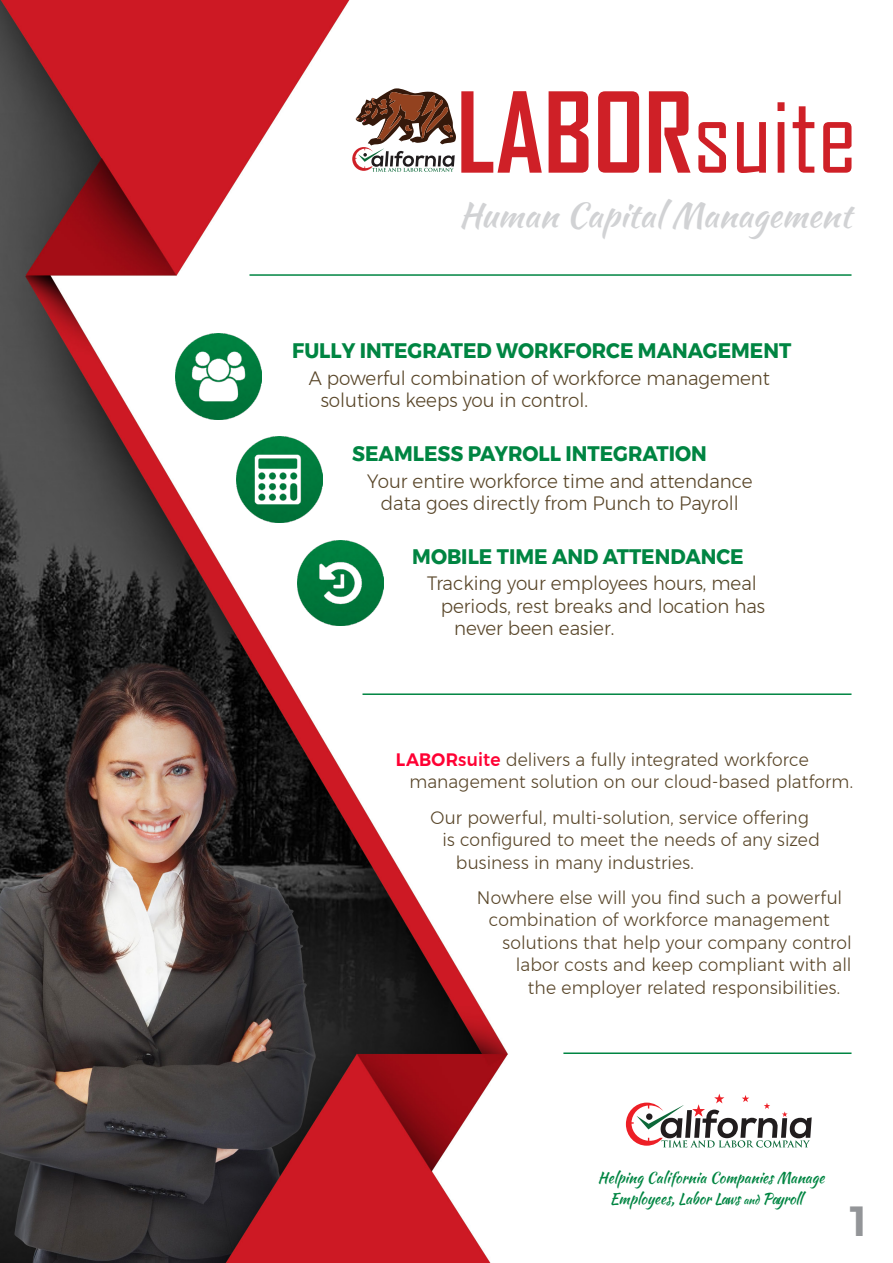
<style>
.page{position:relative;width:893px;height:1263px;background:#fff}
.page>*{position:absolute;margin:0;border:0;box-sizing:border-box;transform-origin:0 0}
.t1{font:600 42px "Montserrat";color:#939598}
.t2{font:33.9px "Kaushan Script";color:#d1d2d4}
.t3{font:700 21px "Montserrat";color:#008542;scale:.95 1}
.t4{font:300 19.35px/22.5px "Montserrat";color:#584528;scale:.95 1}
.t5{font:300 18px/22.5px "Montserrat";letter-spacing:.005em;color:#584528;scale:.95 1}
.t6{font:15.45px/20.5px "Kaushan Script";color:#008542;scale:.95 1}
.s1{font-weight:600;color:#f03}
.s2{font-weight:500;color:#f03}
.s3{font-size:11.55px}
</style>
<div class="page">
<img style="left:0;top:0;width:793px;height:1263px">
<svg style="left:626px;top:1093px;width:186px;height:54px"></svg>
<div style="left:646px;top:1113px;width:6px;height:7px;background:#211d1e;border-radius:50%"></div>
<svg style="left:549px;top:91px;width:39px;height:82px"></svg>
<svg style="left:598px;top:91px;width:41px;height:82px"></svg>
<svg style="left:649px;top:91px;width:41px;height:82px"></svg>
<svg style="left:698px;top:122px;width:28px;height:51px"></svg>
<svg style="left:737px;top:122px;width:29px;height:51px"></svg>
<svg style="left:777px;top:102px;width:7px;height:71px"></svg>
<svg style="left:793px;top:106px;width:21px;height:67px"></svg>
<svg style="left:823px;top:122px;width:28px;height:51px"></svg>
<svg style="left:352px;top:88px;width:190px;height:85px"></svg>
<img style="left:176px;top:333px;width:85px;height:86px">
<img style="left:298px;top:540px;width:85px;height:86px">
<img style="left:237px;top:437px;width:85px;height:85px">
<hr style="left:362px;top:693px;width:489px;height:2px;background:#008542">
<hr style="left:249px;top:274px;width:602px;height:2px;background:#008542">
<hr style="left:563px;top:1052px;width:288px;height:2px;background:#008542">
<p class="t2" style="left:459px;top:190px;width:394px">Human Capital Management</p>
<p class="t3" style="left:292px;top:334px;width:527px">FULLY INTEGRATED WORKFORCE MANAGEMENT</p>
<p class="t4" style="left:321px;top:366px;width:474px;text-indent:-12px">A powerful combination of workforce management solutions keeps you in control.</p>
<p class="t3" style="left:352px;top:437px;width:375px">SEAMLESS PAYROLL INTEGRATION</p>
<p class="t4" style="left:367px;top:469px;width:407px;text-align:center">Your entire workforce time and attendance data goes directly from Punch to Payroll</p>
<p class="t3" style="left:412px;top:539px;width:350px">MOBILE TIME AND ATTENDANCE</p>
<p class="t4" style="left:427px;top:572px;width:348px">Tracking your employees hours, meal</p>
<p class="t4" style="left:441px;top:594px;width:343px">periods, rest breaks and location has</p>
<p class="t4" style="left:454px;top:617px;width:170px">never been easier.</p>
<p class="t5" style="left:409px;top:748px;width:468px;text-indent:-14px"><span class="s1">LABOR</span><span class="s2">suite</span> delivers a fully integrated workforce management solution on our cloud-based platform.</p>
<p class="t5" style="left:430px;top:806px;width:400px">Our powerful, multi-solution, service offering</p>
<p class="t5" style="left:442px;top:828px;width:399px">is configured to meet the needs of any sized</p>
<p class="t5" style="left:456px;top:851px;width:252px">business in many industries.</p>
<p class="t5" style="left:477px;top:886px;width:386px">Nowhere else will you find such a powerful</p>
<p class="t5" style="left:489px;top:908px;width:360px">combination of workforce management</p>
<p class="t5" style="left:502px;top:931px;width:369px">solutions that help your company control</p>
<p class="t5" style="left:516px;top:953px;width:355px">labor costs and keep compliant with all</p>
<p class="t5" style="left:528px;top:976px;width:330px">the employer related responsibilities.</p>
<p class="t6" style="left:610px;top:1167px;width:227px;text-indent:-12px">Helping California Companies Manage<br>Employees, Labor Laws <span class="s3">and</span> Payroll</p>
<p class="t1" style="left:850px;top:1188px;width:18px">1</p>
</div>
